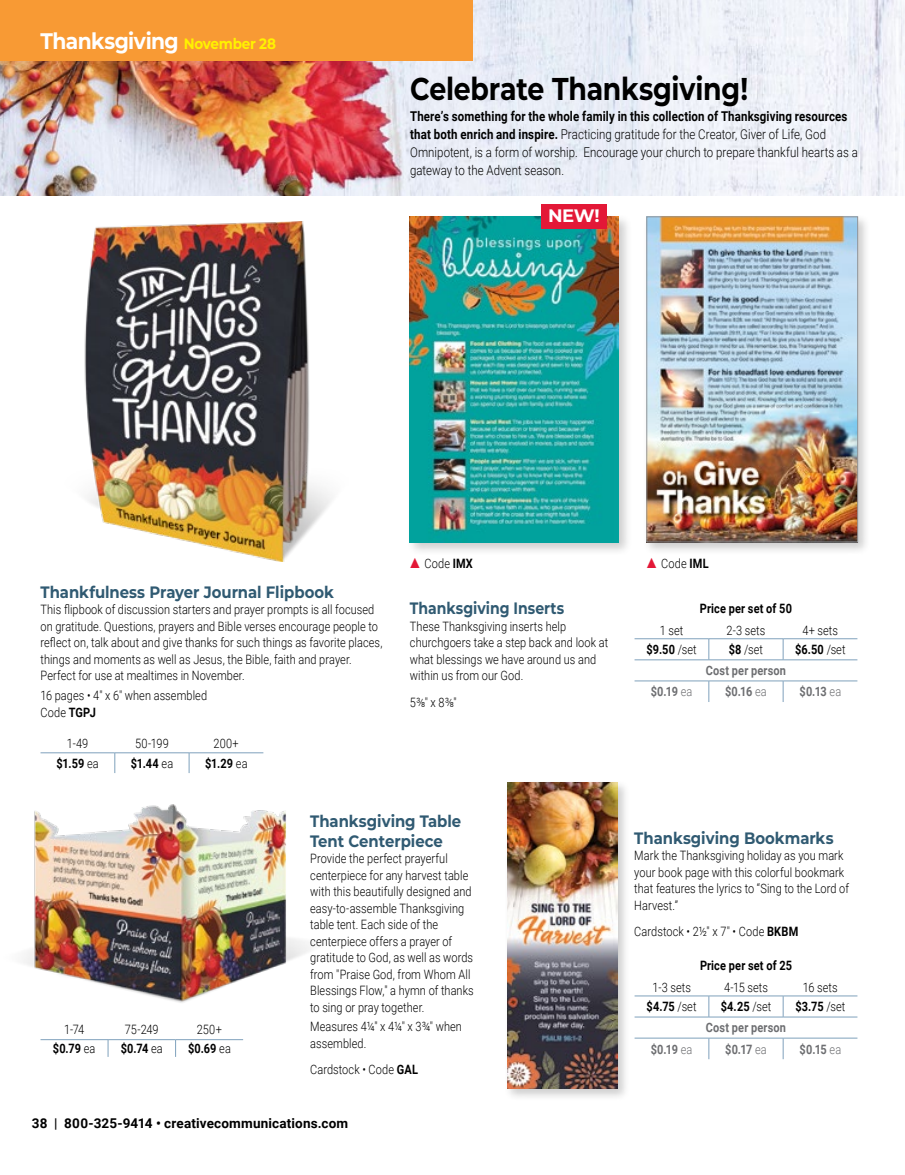
<style>
.page{position:relative;width:905px;height:1175px;background:#fff}
.page>*{position:absolute;margin:0;border:0;box-sizing:border-box;transform-origin:0 0}
.t1{font:700 31.5px "Montserrat";letter-spacing:-.01em;color:#000;scale:.85 1}
.t2{font:700 22.5px "Montserrat";letter-spacing:-.03em;color:#fff;scale:.9 1}
.t3{font:700 18px "Montserrat";color:#fff}
.t4{font:700 16.5px/19.5px "Montserrat";letter-spacing:-.005em;color:#305a72;scale:.9 1}
.t5{font:700 16.5px "Montserrat";letter-spacing:-.005em;color:#305a72;scale:.85 1}
.t6{font:300 13.5px/18px "Roboto";letter-spacing:.005em;color:#000;scale:.85 1}
.t7{font:700 13.5px "Roboto";letter-spacing:.01em;color:#000}
.t8{font:300 12.9px/16.5px "Roboto";letter-spacing:.005em;color:#000;scale:.85 1}
.t9{font:700 12.9px "Roboto";letter-spacing:.01em;color:#000;scale:.85 1}
.t10{font:700 12.9px "Roboto";letter-spacing:.015em;color:#6d6e71;scale:.85 1}
.s1{font-size:15px;color:#fff200}
.s2{font-weight:700}
.s3{font-weight:300}
.s4{font-family:"Acumin Pro";font-size:16.5px;color:#e31837}
.s5{font-weight:500}
</style>
<div class="page">
<img style="left:0;top:0;width:904px;height:195px">
<img style="left:84px;top:221px;width:248px;height:340px">
<div style="left:503px;top:778px;width:127px;height:323px;background:#000;opacity:.2"></div>
<img style="left:507px;top:782px;width:110px;height:306px">
<svg style="left:708px;top:1038px;width:1px;height:21px"></svg>
<svg style="left:782px;top:1038px;width:1px;height:21px"></svg>
<svg style="left:708px;top:996px;width:1px;height:20px"></svg>
<svg style="left:782px;top:996px;width:1px;height:20px"></svg>
<hr style="left:634px;top:995px;width:74px;height:1px;background:#7fa1bc">
<hr style="left:708px;top:995px;width:75px;height:1px;background:#7fa1bc">
<hr style="left:783px;top:995px;width:74px;height:1px;background:#7fa1bc">
<hr style="left:634px;top:1016px;width:74px;height:1px;background:#7fa1bc">
<hr style="left:708px;top:1016px;width:75px;height:1px;background:#7fa1bc">
<hr style="left:783px;top:1016px;width:74px;height:1px;background:#7fa1bc">
<hr style="left:634px;top:1037px;width:74px;height:1px;background:#7fa1bc">
<hr style="left:708px;top:1037px;width:75px;height:1px;background:#7fa1bc">
<hr style="left:783px;top:1037px;width:74px;height:1px;background:#7fa1bc">
<hr style="left:40px;top:752px;width:75px;height:1px;background:#7fa1bc">
<hr style="left:115px;top:752px;width:74px;height:1px;background:#7fa1bc">
<svg style="left:114px;top:753px;width:1px;height:20px"></svg>
<hr style="left:189px;top:752px;width:74px;height:1px;background:#7fa1bc">
<svg style="left:189px;top:753px;width:1px;height:20px"></svg>
<div style="left:405px;top:212px;width:227px;height:343px;background:#000;opacity:.2"></div>
<img style="left:410px;top:217px;width:209px;height:325px">
<div style="left:642px;top:213px;width:228px;height:342px;background:#000;opacity:.2"></div>
<img style="left:648px;top:219px;width:207px;height:321px">
<div style="left:646px;top:217px;width:211px;height:325px;border:1px solid #939598"></div>
<svg style="left:708px;top:639px;width:1px;height:20px"></svg>
<svg style="left:708px;top:681px;width:1px;height:21px"></svg>
<svg style="left:782px;top:639px;width:1px;height:20px"></svg>
<svg style="left:782px;top:681px;width:1px;height:21px"></svg>
<hr style="left:634px;top:638px;width:74px;height:1px;background:#7fa1bc">
<hr style="left:708px;top:638px;width:75px;height:1px;background:#7fa1bc">
<hr style="left:783px;top:638px;width:74px;height:1px;background:#7fa1bc">
<hr style="left:634px;top:659px;width:74px;height:1px;background:#7fa1bc">
<hr style="left:708px;top:659px;width:75px;height:1px;background:#7fa1bc">
<hr style="left:783px;top:659px;width:74px;height:1px;background:#7fa1bc">
<hr style="left:634px;top:680px;width:74px;height:1px;background:#7fa1bc">
<hr style="left:708px;top:680px;width:75px;height:1px;background:#7fa1bc">
<hr style="left:783px;top:680px;width:74px;height:1px;background:#7fa1bc">
<div style="left:541px;top:204px;width:65px;height:25px;background:#e31837"></div>
<img style="left:23px;top:804px;width:288px;height:199px">
<hr style="left:40px;top:1039px;width:68px;height:1px;background:#7fa1bc">
<hr style="left:108px;top:1039px;width:68px;height:1px;background:#7fa1bc">
<hr style="left:176px;top:1039px;width:67px;height:1px;background:#7fa1bc">
<svg style="left:108px;top:1039px;width:1px;height:17px"></svg>
<svg style="left:175px;top:1039px;width:1px;height:17px"></svg>
<div style="left:0;top:0;width:472px;height:60px;background:#f89a34"></div>
<h2 class="t2" style="left:40px;top:26px;width:263px">Thanksgiving <span class="s1">November 28</span></h2>
<h1 class="t1" style="left:410px;top:67px;width:399px">Celebrate Thanksgiving!</h1>
<p class="t6" style="left:410px;top:106px;width:528px"><span class="s2">There’s something for the whole family in this collection of Thanksgiving resources that both enrich and inspire.</span> Practicing gratitude for the Creator, Giver of Life, God Omnipotent, is a form of worship. Encourage your church to prepare thankful hearts as a gateway to the Advent season.</p>
<h3 class="t3" style="left:548px;top:203px;width:53px">NEW!</h3>
<p class="t4" style="left:40px;top:582px;width:327px">Thankfulness Prayer Journal Flipbook</p>
<p class="t8" style="left:40px;top:601px;width:404px">This flipbook of discussion starters and prayer prompts is all focused on gratitude. Questions, prayers and Bible verses encourage people to reflect on, talk about and give thanks for such things as favorite places, things and moments as well as Jesus, the Bible, faith and prayer.<br>Perfect for use at mealtimes in November.</p>
<p class="t8" style="left:40px;top:687px;width:197px">16 pages • 4" x 6" when assembled<br>Code <span class="s2">TGPJ</span></p>
<p class="t8" style="left:67px;top:734px;width:27px">1-49</p>
<p class="t8" style="left:135px;top:734px;width:41px">50-199</p>
<p class="t8" style="left:214px;top:734px;width:31px">200+</p>
<p class="t9" style="left:56px;top:754px;width:51px">$1.59 <span class="s3">ea</span></p>
<p class="t9" style="left:131px;top:754px;width:52px">$1.44 <span class="s3">ea</span></p>
<p class="t9" style="left:205px;top:754px;width:52px">$1.29 <span class="s3">ea</span></p>
<p class="t8" style="left:410px;top:554px;width:76px"><span class="s4">▲</span> Code <span class="s2">IMX</span></p>
<p class="t8" style="left:646px;top:554px;width:75px"><span class="s4">▲</span> Code <span class="s2">IML</span></p>
<p class="t9" style="left:700px;top:599px;width:110px">Price per set of 50</p>
<p class="t8" style="left:660px;top:621px;width:29px">1 set</p>
<p class="t8" style="left:726px;top:621px;width:47px">2-3 sets</p>
<p class="t8" style="left:802px;top:621px;width:43px">4+ sets</p>
<p class="t9" style="left:646px;top:640px;width:60px">$9.50 <span class="s3">/set</span></p>
<p class="t8" style="left:728px;top:641px;width:42px"><span class="s2">$8</span> /set</p>
<p class="t9" style="left:795px;top:640px;width:61px">$6.50 <span class="s3">/set</span></p>
<p class="t10" style="left:705px;top:661px;width:96px">Cost per person</p>
<p class="t10" style="left:650px;top:682px;width:50px">$0.19 <span class="s3">ea</span></p>
<p class="t10" style="left:725px;top:682px;width:51px">$0.16 <span class="s3">ea</span></p>
<p class="t10" style="left:799px;top:682px;width:51px">$0.13 <span class="s3">ea</span></p>
<p class="t5" style="left:410px;top:597px;width:183px">Thanksgiving Inserts</p>
<p class="t8" style="left:410px;top:617px;width:235px">These Thanksgiving inserts help churchgoers take a step back and look at what blessings we have around us and within us from our God.</p>
<p class="t8" style="left:410px;top:693px;width:57px">5⅜" x 8⅜"</p>
<p class="t8" style="left:64px;top:1021px;width:25px">1-74</p>
<p class="t8" style="left:125px;top:1021px;width:41px">75-249</p>
<p class="t8" style="left:197px;top:1021px;width:31px">250+</p>
<p class="t9" style="left:53px;top:1039px;width:52px">$0.79 <span class="s3">ea</span></p>
<p class="t9" style="left:121px;top:1039px;width:51px">$0.74 <span class="s3">ea</span></p>
<p class="t9" style="left:188px;top:1039px;width:52px">$0.69 <span class="s3">ea</span></p>
<p class="t4" style="left:310px;top:811px;width:169px">Thanksgiving Table<br>Tent Centerpiece</p>
<p class="t8" style="left:310px;top:850px;width:194px">Provide the perfect prayerful centerpiece for any harvest table with this beautifully designed and easy-to-assemble Thanksgiving table tent. Each side of the centerpiece offers a prayer of gratitude to God, as well as words from "Praise God, from Whom All<br>Blessings Flow," a hymn of thanks to sing or pray together.</p>
<p class="t8" style="left:310px;top:1018px;width:180px">Measures 4¼″ x 4¼″ x 3¾" when assembled.</p>
<p class="t8" style="left:310px;top:1061px;width:128px">Cardstock • Code <span class="s2">GAL</span></p>
<p class="t7" style="left:32px;top:1113px;width:318px">38 <span class="s5">|</span> 800-325-9414 • creativecommunications.com</p>
<p class="t4" style="left:634px;top:827px;width:223px">Thanksgiving Bookmarks</p>
<p class="t8" style="left:634px;top:846px;width:254px">Mark the Thanksgiving holiday as you mark your book page with this colorful bookmark that features the lyrics to “Sing to the Lord of Harvest.”</p>
<p class="t8" style="left:634px;top:922px;width:194px">Cardstock • 2½" x 7" • Code <span class="s2">BKBM</span></p>
<p class="t9" style="left:700px;top:956px;width:110px">Price per set of 25</p>
<p class="t8" style="left:652px;top:978px;width:47px">1-3 sets</p>
<p class="t8" style="left:724px;top:978px;width:53px">4-15 sets</p>
<p class="t8" style="left:802px;top:978px;width:42px">16 sets</p>
<p class="t9" style="left:646px;top:997px;width:60px">$4.75 <span class="s3">/set</span></p>
<p class="t9" style="left:720px;top:997px;width:61px">$4.25 <span class="s3">/set</span></p>
<p class="t9" style="left:795px;top:997px;width:60px">$3.75 <span class="s3">/set</span></p>
<p class="t10" style="left:706px;top:1018px;width:96px">Cost per person</p>
<p class="t10" style="left:650px;top:1039px;width:50px">$0.19 <span class="s3">ea</span></p>
<p class="t10" style="left:725px;top:1039px;width:50px">$0.17 <span class="s3">ea</span></p>
<p class="t10" style="left:799px;top:1039px;width:50px">$0.15 <span class="s3">ea</span></p>
</div>
